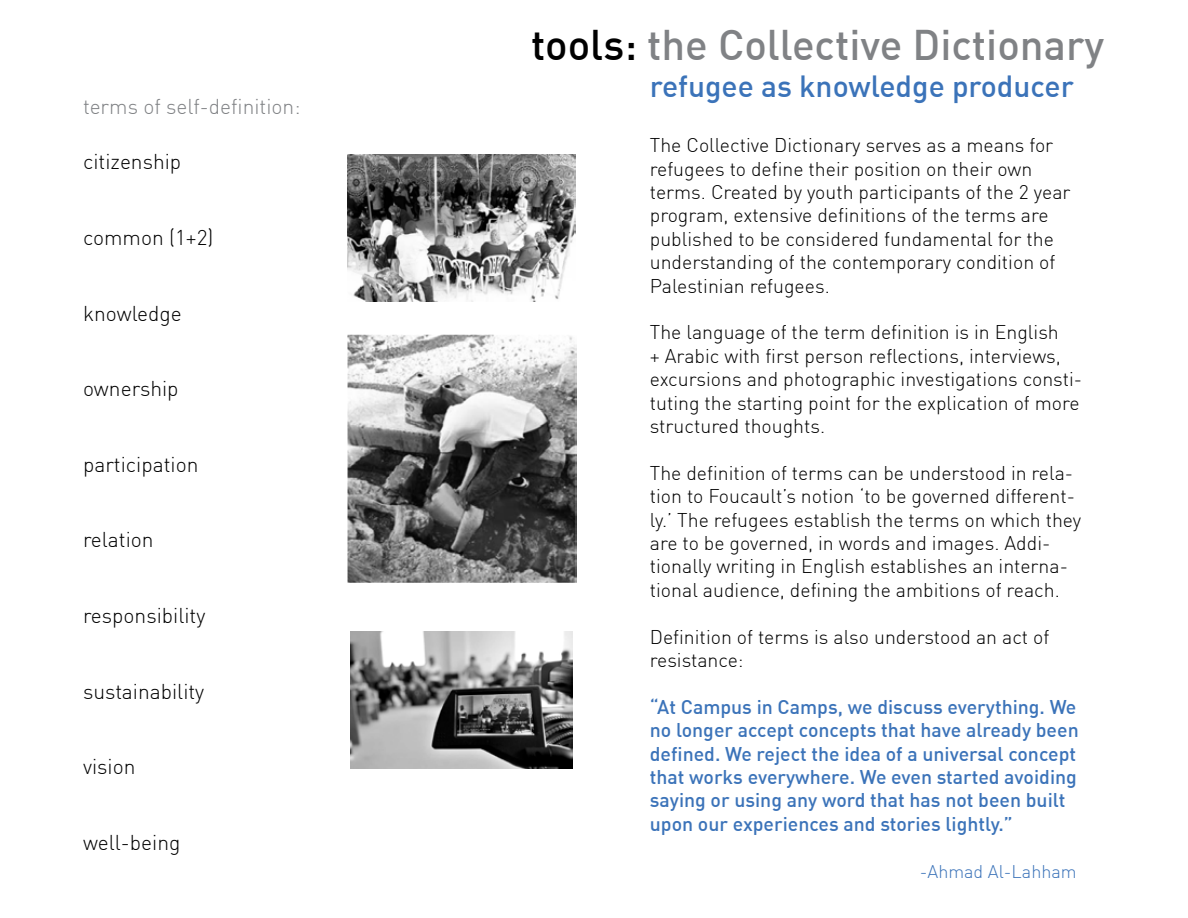
<style>
.page{position:relative;width:1188px;height:918px;background:#fff}
.page>*{position:absolute;margin:0;border:0;box-sizing:border-box;transform-origin:0 0}
.t1{font:500 42px "DIN";color:#808285}
.t2{font:500 30px "DIN";color:#3b73b9}
.t3{font:300 21px "DIN";color:#000}
.t4{font:300 21px "DIN";color:#808285}
.t5{font:300 19.5px/23.4px "DIN";color:#000}
.t6{font:500 19.5px/23.4px "DIN";color:#3b73b9}
.t7{font:300 18px "DIN";color:#3b73b9}
.s1{color:#000}
</style>
<div class="page">
<img style="left:347px;top:154px;width:229px;height:148px">
<img style="left:348px;top:335px;width:229px;height:248px">
<img style="left:351px;top:632px;width:221px;height:137px">
<p class="t4" style="left:83px;top:94px;width:219px">terms of self-definition:</p>
<p class="t3" style="left:83px;top:149px;width:100px">citizenship</p>
<p class="t3" style="left:83px;top:225px;width:132px">common (1+2)</p>
<p class="t3" style="left:83px;top:300px;width:100px">knowledge</p>
<p class="t3" style="left:83px;top:376px;width:97px">ownership</p>
<p class="t3" style="left:83px;top:451px;width:117px">participation</p>
<p class="t3" style="left:83px;top:527px;width:72px">relation</p>
<p class="t3" style="left:83px;top:603px;width:124px">responsibility</p>
<p class="t3" style="left:83px;top:678px;width:123px">sustainability</p>
<p class="t3" style="left:83px;top:754px;width:54px">vision</p>
<p class="t3" style="left:83px;top:829px;width:99px">well-being</p>
<h1 class="t1" style="left:531px;top:18px;width:575px"><span class="s1">tools:</span> the Collective Dictionary</h1>
<h2 class="t2" style="left:650px;top:67px;width:426px">refugee as knowledge producer</h2>
<p class="t5" style="left:650px;top:133px;width:422px">The Collective Dictionary serves as a means for refugees to define their position on their own terms. Created by youth participants of the 2 year program, extensive definitions of the terms are published to be considered fundamental for the understanding of the contemporary condition of Palestinian refugees.</p>
<p class="t5" style="left:650px;top:320px;width:434px">The language of the term definition is in English<br>+ Arabic with first person reflections, interviews, excursions and photographic investigations consti&shy;tuting the starting point for the explication of more structured thoughts.</p>
<p class="t5" style="left:650px;top:461px;width:433px">The definition of terms can be understood in rela&shy;tion to Foucault’s notion ‘to be governed different&shy;ly.’ The refugees establish the terms on which they are to be governed, in words and images. Addi&shy;tionally writing in English establishes an interna&shy;tional audience, defining the ambitions of reach.</p>
<p class="t5" style="left:650px;top:625px;width:401px">Definition of terms is also understood an act of resistance:</p>
<p class="t6" style="left:650px;top:694px;width:430px">“At Campus in Camps, we discuss everything. We no longer accept concepts that have already been defined. We reject the idea of a universal concept that works everywhere. We even started avoiding saying or using any word that has not been built upon our experiences and stories lightly.”</p>
<p class="t7" style="left:920px;top:860px;width:158px">-Ahmad Al-Lahham</p>
</div>
